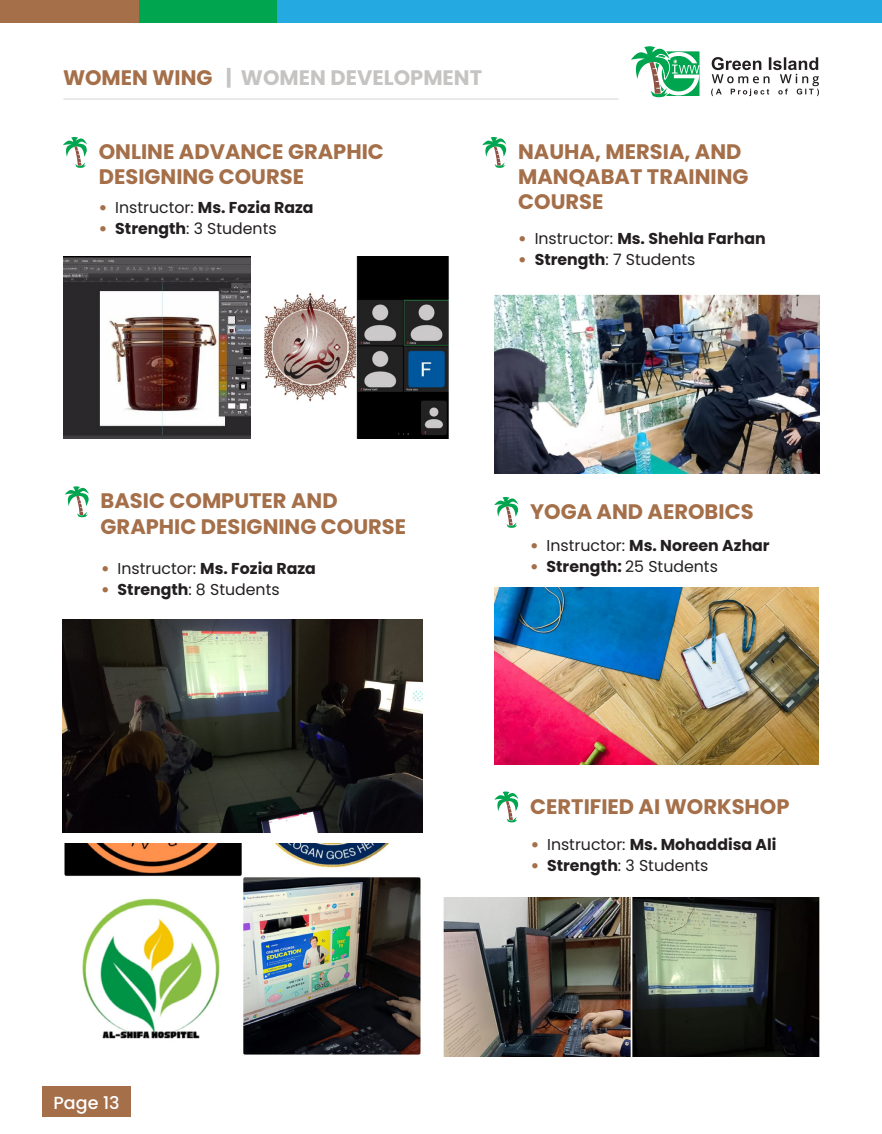
<style>
.page{position:relative;width:882px;height:1134px;background:#fff}
.page>*{position:absolute;margin:0;border:0;box-sizing:border-box;transform-origin:0 0}
.t1{font:700 21px/25.2px "Poppins";color:#a46f49}
.t2{font:700 21px "Poppins";color:#c6c4c3}
.t3{font:500 17.5px "Poppins";color:#fff}
.t4{font:700 15.75px "Poppins";color:#231f20}
.t5{font:15.75px "Poppins";color:#231f20}
.s1{color:#a46f49}
.s2{font-weight:900;color:#a46f49}
.s3{font-weight:400}
.s4{font-weight:700}
</style>
<div class="page">
<div style="left:42px;top:1086px;width:89px;height:30px;background:#a46f49"></div>
<svg style="left:711px;top:57px;width:108px;height:39px"></svg>
<div style="left:277px;top:0;width:605px;height:23px;background:#24aae1"></div>
<div style="left:138px;top:0;width:139px;height:23px;background:#00a54f"></div>
<div style="left:0;top:0;width:138px;height:23px;background:#a46f49"></div>
<hr style="left:63px;top:98px;width:556px;height:2px;background:#e6e7e9">
<svg style="left:631px;top:46px;width:68px;height:52px"></svg>
<svg style="left:63px;top:137px;width:24px;height:31px"></svg>
<svg style="left:482px;top:137px;width:24px;height:31px"></svg>
<svg style="left:494px;top:791px;width:24px;height:31px"></svg>
<img style="left:64px;top:256px;width:186px;height:182px">
<img style="left:264px;top:256px;width:185px;height:182px">
<img style="left:494px;top:294px;width:325px;height:180px">
<img style="left:443px;top:898px;width:377px;height:158px">
<svg style="left:494px;top:497px;width:24px;height:31px"></svg>
<img style="left:494px;top:587px;width:325px;height:177px">
<svg style="left:65px;top:486px;width:24px;height:31px"></svg>
<img style="left:63px;top:620px;width:360px;height:212px">
<img style="left:64px;top:844px;width:357px;height:211px">
<p class="t2" style="left:63px;top:66px;width:421px"><span class="s1">WOMEN WING</span> | WOMEN DEVELOPMENT</p>
<p class="t1" style="left:99px;top:139px;width:287px">ONLINE ADVANCE GRAPHIC<br>DESIGNING COURSE</p>
<p class="t1" style="left:518px;top:139px;width:232px">NAUHA, MERSIA, AND<br>MANQABAT TRAINING<br>COURSE</p>
<p class="t4" style="left:99px;top:199px;width:216px"><span class="s2">•</span> <span class="s3">Instructor:</span> Ms. Fozia Raza</p>
<p class="t5" style="left:99px;top:220px;width:179px"><span class="s2">•</span> <span class="s4">Strength</span>: 3 Students</p>
<p class="t4" style="left:518px;top:229px;width:249px"><span class="s2">•</span> <span class="s3">Instructor:</span> Ms. Shehla Farhan</p>
<p class="t5" style="left:518px;top:250px;width:179px"><span class="s2">•</span> <span class="s4">Strength</span>: 7 Students</p>
<p class="t1" style="left:101px;top:489px;width:307px">BASIC COMPUTER AND<br>GRAPHIC DESIGNING COURSE</p>
<p class="t4" style="left:101px;top:559px;width:216px"><span class="s2">•</span> <span class="s3">Instructor:</span> Ms. Fozia Raza</p>
<p class="t5" style="left:101px;top:580px;width:180px"><span class="s2">•</span> <span class="s4">Strength</span>: 8 Students</p>
<p class="t3" style="left:54px;top:1092px;width:68px">Page 13</p>
<p class="t1" style="left:530px;top:499px;width:225px">YOGA AND AEROBICS</p>
<p class="t4" style="left:530px;top:537px;width:241px"><span class="s2">•</span> <span class="s3">Instructor:</span> Ms. Noreen Azhar</p>
<p class="t5" style="left:530px;top:558px;width:189px"><span class="s2">•</span> <span class="s4">Strength:</span> 25 Students</p>
<p class="t1" style="left:530px;top:794px;width:261px">CERTIFIED AI WORKSHOP</p>
<p class="t4" style="left:531px;top:836px;width:247px"><span class="s2">•</span> <span class="s3">Instructor:</span> Ms. Mohaddisa Ali</p>
<p class="t5" style="left:531px;top:857px;width:179px"><span class="s2">•</span> <span class="s4">Strength</span>: 3 Students</p>
</div>
